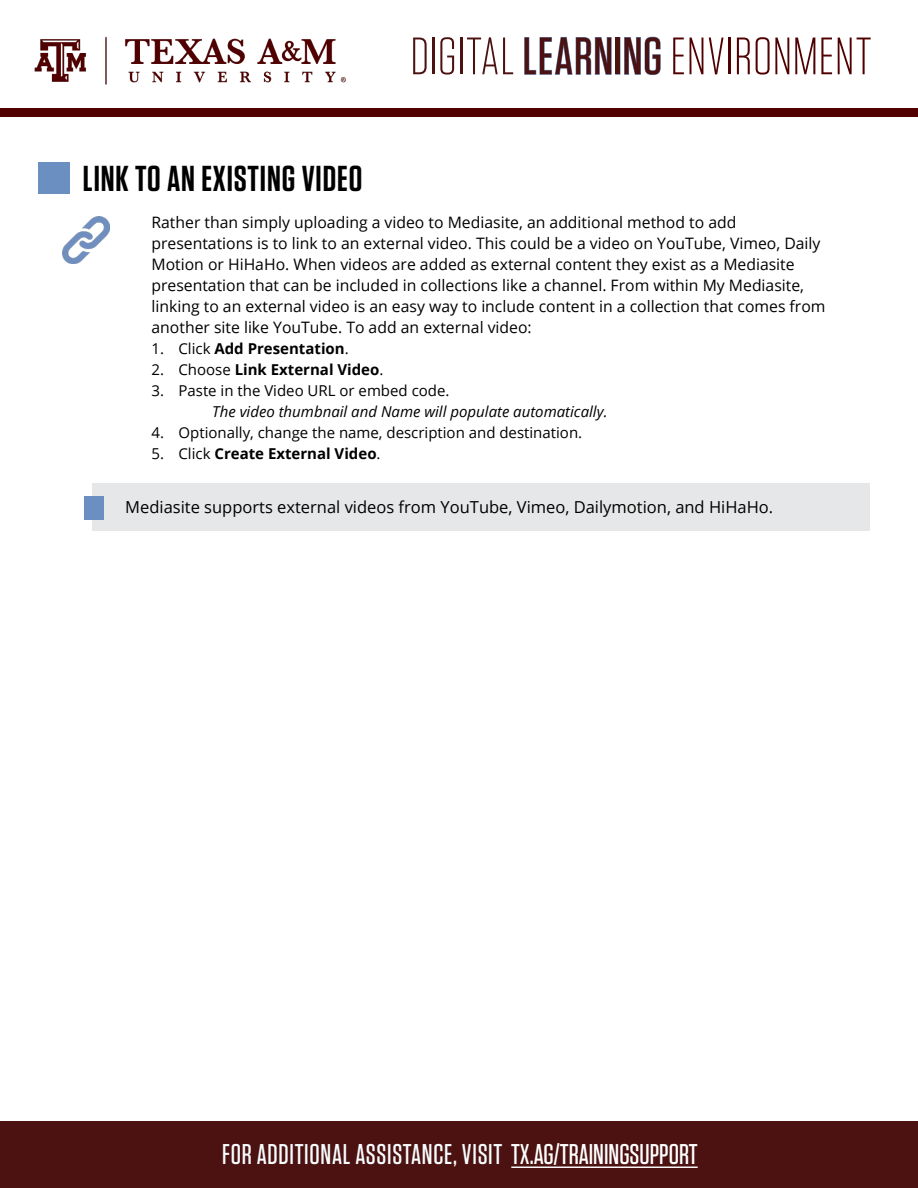
<style>
.page{position:relative;width:918px;height:1188px;background:#fff}
.page>*{position:absolute;margin:0;border:0;box-sizing:border-box;transform-origin:0 0}
.t1{font:300 52.5px "Tungsten";letter-spacing:.01em;color:#500000}
.t2{font:600 36px "Tungsten";letter-spacing:.025em;color:#000}
.t3{font:500 28.5px "Tungsten";letter-spacing:.025em;color:#f7fcfe}
.t4{font:16.5px "Open Sans";color:#000}
.t5{font:15.75px/21px "Open Sans";color:#000}
.t6{font:15px "Open Sans";color:#000}
.t7{font:700 15px "Open Sans";color:#000}
.t8{font:italic 15px "Open Sans";color:#000}
.s1{color:#4b1211}
.s2{font-weight:500;color:#6a8fc0}
.s3{font-weight:400}
.s4{color:#fff}
</style>
<div class="page">
<img style="left:34px;top:37px;width:312px;height:48px">
<div style="left:0;top:108px;width:918px;height:8px;background:#500000"></div>
<div style="left:38px;top:162px;width:31px;height:31px;background:#6a8fc0"></div>
<div style="left:93px;top:484px;width:777px;height:47px;background:#e6e7e8"></div>
<div style="left:84px;top:496px;width:19px;height:23px;background:#6a8fc0"></div>
<img style="left:62px;top:216px;width:48px;height:48px">
<div style="left:1px;top:1121px;width:917px;height:67px;background:#4b1211"></div>
<hr style="left:511px;top:1167px;width:187px;height:1px;background:#fff">
<h1 class="t1" style="left:410px;top:29px;width:463px"><span class="s1">DIGITAL</span> <span class="s2">LEARNING</span>ENVIRONMENT</h1>
<h2 class="t2" style="left:83px;top:159px;width:281px">LINK TO AN EXISTING VIDEO</h2>
<p class="t5" style="left:152px;top:211px;width:676px">Rather than simply uploading a video to Mediasite, an additional method to add presentations is to link to an external video. This could be a video on YouTube, Vimeo, Daily Motion or HiHaHo. When videos are added as external content they exist as a Mediasite presentation that can be included in collections like a channel. From within My Mediasite, linking to an external video is an easy way to include content in a collection that comes from another site like YouTube. To add an external video:</p>
<p class="t7" style="left:152px;top:338px;width:199px"><span class="s3">1. Click</span> Add Presentation<span class="s3">.</span></p>
<p class="t7" style="left:152px;top:359px;width:233px"><span class="s3">2. Choose</span> Link External Video<span class="s3">.</span></p>
<p class="t6" style="left:152px;top:380px;width:299px">3. Paste in the Video URL or embed code.</p>
<p class="t8" style="left:212px;top:401px;width:397px">The video thumbnail and Name will populate automatically.</p>
<p class="t6" style="left:152px;top:422px;width:432px">4. Optionally, change the name, description and destination.</p>
<p class="t7" style="left:152px;top:443px;width:231px"><span class="s3">5. Click</span> Create External Video<span class="s3">.</span></p>
<p class="t4" style="left:125px;top:495px;width:650px">Mediasite supports external videos from YouTube, Vimeo, Dailymotion, and HiHaHo.</p>
<h3 class="t3" style="left:222px;top:1140px;width:477px">FOR ADDITIONAL ASSISTANCE, VISIT <span class="s4">TX.AG/TRAININGSUPPORT</span></h3>
</div>
